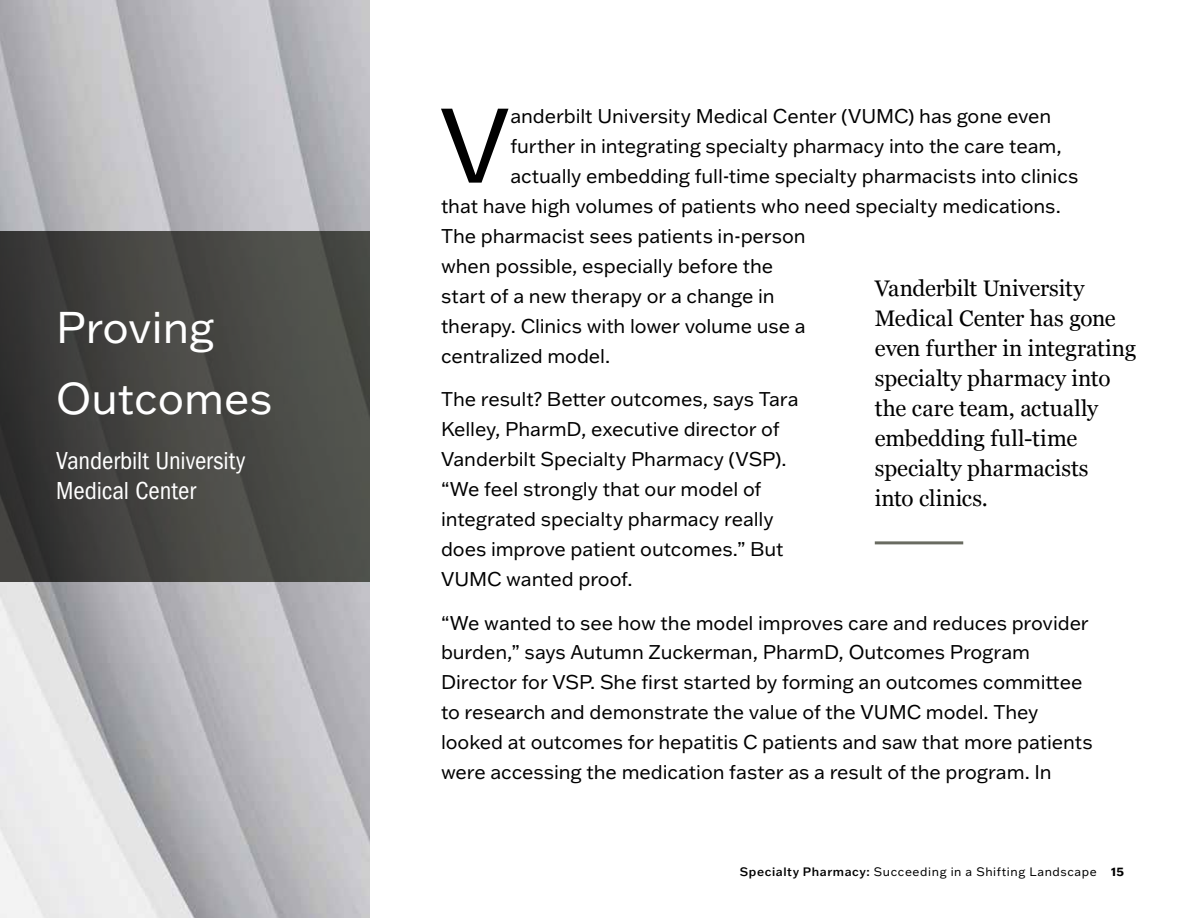
<style>
.page{position:relative;width:1188px;height:918px;background:#fff}
.page>*{position:absolute;margin:0;border:0;box-sizing:border-box;transform-origin:0 0}
.t1{font:103.35px "Franklin Gothic ATF";color:#000}
.t2{font:43.5px/70.5px "Franklin Gothic ATF";color:#fff}
.t3{font:condensed 25.5px/30px "Franklin Gothic LT Pro";letter-spacing:-.005em;color:#fff}
.t4{font:22.5px/30px "Georgia";color:#000}
.t5{font:19.5px/30px "Franklin Gothic ATF";letter-spacing:-.005em;color:#000}
.t6{font:12px "Franklin Gothic ATF";letter-spacing:.05em;color:#000}
.s1{font-weight:500}
.s2{font-weight:700}
</style>
<div class="page">
<img style="left:0;top:0;width:369px;height:918px">
<svg style="left:0;top:231px;width:369px;height:350px;background:#444541"></svg>
<hr style="left:875px;top:541px;width:88px;height:3px;background:#696b61">
<h2 class="t2" style="left:56px;top:291px;width:218px">Proving<br>Outcomes</h2>
<h3 class="t3" style="left:56px;top:446px;width:191px">Vanderbilt University<br>Medical Center</h3>
<h1 class="t1" style="left:440px;top:77px;width:72px">V</h1>
<p class="t5" style="left:510px;top:100px;width:543px">anderbilt University Medical Center (VUMC) has gone even</p>
<p class="t5" style="left:510px;top:130px;width:553px">further in integrating specialty pharmacy into the care team,</p>
<p class="t5" style="left:510px;top:160px;width:569px">actually embedding full-time specialty pharmacists into clinics</p>
<p class="t5" style="left:441px;top:190px;width:621px">that have high volumes of patients who need specialty medications.</p>
<p class="t5" style="left:441px;top:220px;width:366px">The pharmacist sees patients in-person</p>
<p class="t5" style="left:441px;top:250px;width:334px">when possible, especially before the</p>
<p class="t5" style="left:441px;top:280px;width:335px">start of a new therapy or a change in</p>
<p class="t5" style="left:441px;top:310px;width:366px">therapy. Clinics with lower volume use a</p>
<p class="t5" style="left:441px;top:340px;width:171px">centralized model.</p>
<p class="t5" style="left:441px;top:384px;width:359px">The result? Better outcomes, says Tara Kelley, PharmD, executive director of Vanderbilt Specialty Pharmacy (VSP). “We feel strongly that our model of integrated specialty pharmacy really does improve patient outcomes.” But VUMC wanted proof.</p>
<p class="t5" style="left:441px;top:607px;width:653px">“We wanted to see how the model improves care and reduces provider burden,” says Autumn Zuckerman, PharmD, Outcomes Program Director for VSP. She first started by forming an outcomes committee to research and demonstrate the value of the VUMC model. They looked at outcomes for hepatitis C patients and saw that more patients were accessing the medication faster as a result of the program. In</p>
<p class="t4" style="left:875px;top:272px;width:263px">Vanderbilt University<br>Medical Center has gone even further in integrating specialty pharmacy into the care team, actually embedding full-time specialty pharmacists<br>into clinics.</p>
<p class="t6" style="left:740px;top:864px;width:386px"><span class="s1">Specialty Pharmacy:</span> Succeeding in a Shifting Landscape <span class="s2">15</span></p>
</div>
